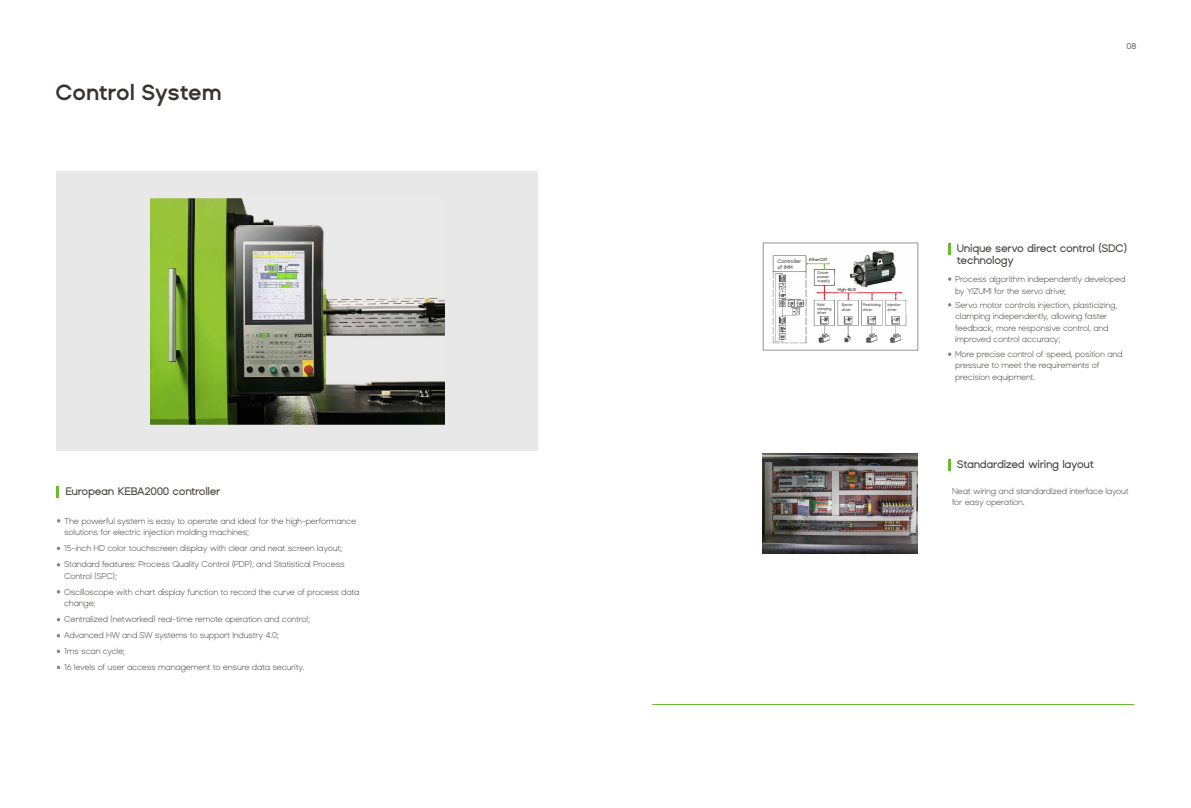
<style>
.page{position:relative;width:1191px;height:808px;background:#fff}
.page>*{position:absolute;margin:0;border:0;box-sizing:border-box;transform-origin:0 0}
.t1{font:600 22px "Basically A Sans Serif";letter-spacing:-.01em;color:#383330}
.t2{font:500 11px/12.6px "Basically A Sans Serif";letter-spacing:-.03em;color:#4d4a47}
.t3{font:300 8.5px/11.5px "Basically A Sans Serif";letter-spacing:-.025em;color:#4d4a47}
.t4{font:8.5px "Basically A Sans Serif";color:#4d4a47}
.t5{font:500 5.2px/6px "Basically A Sans Serif";letter-spacing:-.03em;color:#4d4a47}
.t6{font:4.3px "Basically A Sans Serif";letter-spacing:-.03em;color:#383330}
.t7{font:500 4px/4.6px "Basically A Sans Serif";letter-spacing:-.03em;color:#4d4a47;scale:.86 1}
.t8{font:500 4px/3.8px "Basically A Sans Serif";letter-spacing:-.03em;color:#4d4a47}
</style>
<div class="page">
<div style="left:763px;top:243px;width:155px;height:107px;border:1px solid #969494"></div>
<div style="left:57px;top:172px;width:481px;height:279px;background:#e8e8e8"></div>
<img style="left:762px;top:454px;width:155px;height:99px">
<svg style="left:948px;top:243px;width:2px;height:12px"></svg>
<svg style="left:948px;top:460px;width:2px;height:11px"></svg>
<svg style="left:948px;top:277px;width:3px;height:4px"></svg>
<svg style="left:948px;top:352px;width:3px;height:4px"></svg>
<img style="left:772px;top:250px;width:135px;height:94px">
<img style="left:811px;top:301px;width:95px;height:15px">
<img style="left:811px;top:316px;width:95px;height:28px">
<svg style="left:57px;top:486px;width:2px;height:11px"></svg>
<hr style="left:652px;top:704px;width:482px;height:1px;background:#69ba2e">
<img style="left:150px;top:199px;width:295px;height:225px">
<h1 class="t1" style="left:55px;top:81px;width:168px">Control System</h1>
<p class="t2" style="left:65px;top:485px;width:157px">European KEBA2000 controller</p>
<p class="t3" style="left:64px;top:515px;width:294px">The powerful system is easy to operate and ideal for the high-performance solutions for electric injection molding machines;</p>
<p class="t3" style="left:64px;top:540px;width:282px;line-height:16px">15-inch HD color touchscreen display with clear and neat screen layout;<br>Standard features: Process Quality Control (PDP), and Statistical Process</p>
<p class="t3" style="left:64px;top:568px;width:297px;line-height:16px">Control (SPC);<br>Oscilloscope with chart display function to record the curve of process data</p>
<p class="t3" style="left:64px;top:595px;width:247px;line-height:16px">change;<br>Centralized (networked) real-time remote operation and control; Advanced HW and SW systems to support Industry 4.0;<br>1ms scan cycle;<br>16 levels of user access management to ensure data security.</p>
<p class="t4" style="left:1126px;top:42px;width:12px">08</p>
<p class="t5" style="left:777px;top:258px;width:25px">Controller of IMM</p>
<p class="t6" style="left:809px;top:257px;width:20px">EtherCAT</p>
<p class="t8" style="left:817px;top:271px;width:14px">Driver power supply</p>
<p class="t7" style="left:817px;top:303px;width:19px;line-height:3.8px">Mold clamping driver</p>
<p class="t7" style="left:841px;top:303px;width:14px">Ejector driver</p>
<p class="t7" style="left:863px;top:303px;width:22px">Plasticizing driver</p>
<p class="t7" style="left:887px;top:303px;width:17px">Injection driver</p>
<p class="t6" style="left:837px;top:287px;width:20px">High-BUS</p>
<p class="t2" style="left:957px;top:242px;width:172px">Unique servo direct control (SDC) technology</p>
<p class="t3" style="left:955px;top:273px;width:172px">Process algorithm independently developed by YIZUMI for the servo drive;</p>
<p class="t3" style="left:955px;top:299px;width:164px">Servo motor controls injection, plasticizing, clamping independently, allowing faster feedback, more responsive control, and improved control accuracy;</p>
<p class="t3" style="left:955px;top:348px;width:169px">More precise control of speed, position and pressure to meet the requirements of precision equipment.</p>
<p class="t2" style="left:957px;top:458px;width:138px">Standardized wiring layout</p>
<p class="t3" style="left:952px;top:485px;width:178px">Neat wiring and standardized interface layout for easy operation.</p>
</div>
